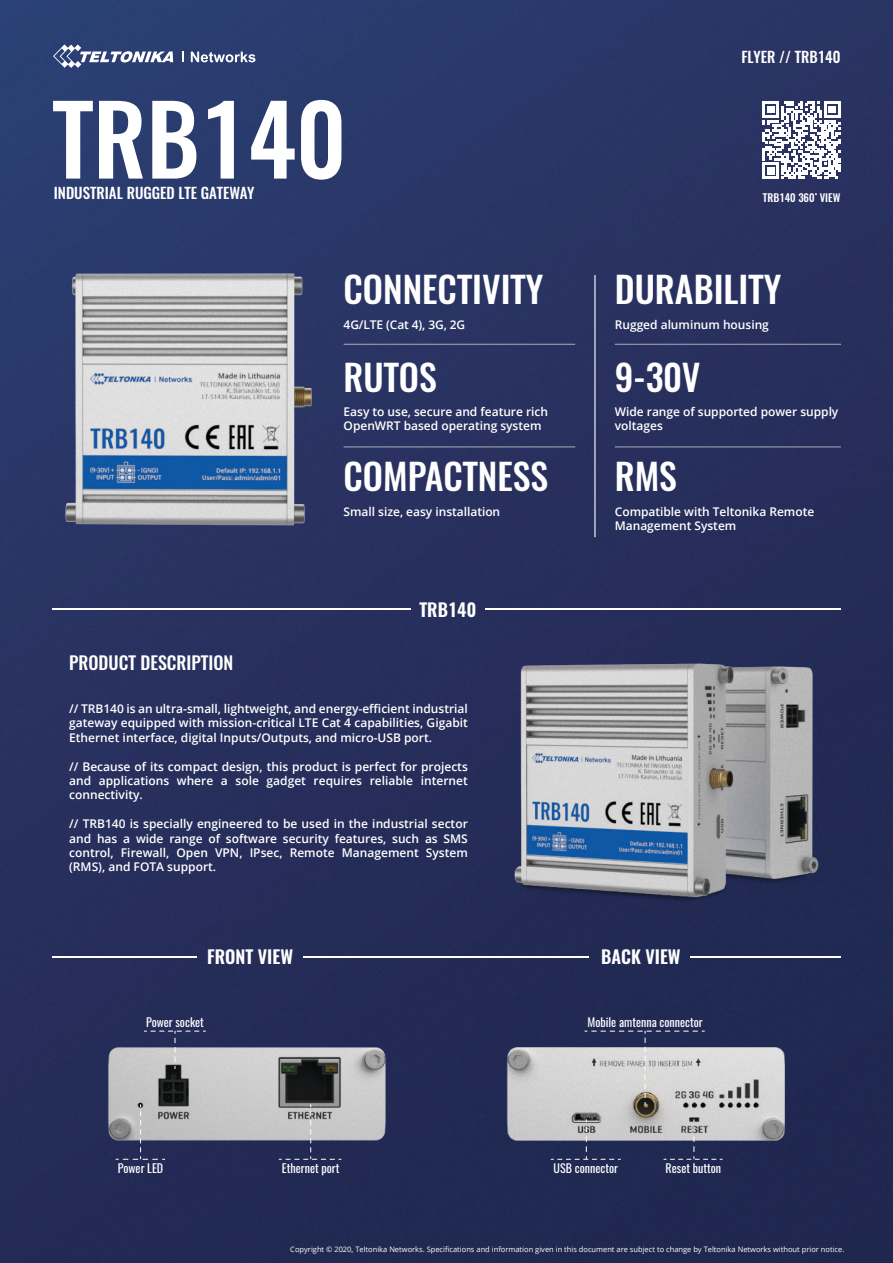
<style>
.page{position:relative;width:893px;height:1263px;background:#fff}
.page>*{position:absolute;margin:0;border:0;box-sizing:border-box;transform-origin:0 0}
.t1{font:500 96px "Oswald";color:#fff}
.t2{font:500 36px "Oswald";color:#fff}
.t3{font:600 18px "Oswald";color:#fff}
.t4{font:500 18px "Oswald";color:#fff}
.t5{font:500 15px "Oswald";color:#fff}
.t6{font:600 12px/14.4px "Open Sans";color:#fff}
.t7{font:12px "Oswald";color:#fff}
.t8{font:500 10.65px "Oswald";color:#fff}
.t9{font:7.5px "Open Sans";color:#fff}
</style>
<div class="page">
<div style="left:732px;top:0;width:161px;height:213px;background:#293362"></div>
<svg style="left:763px;top:101px;width:77px;height:78px"></svg>
<img style="left:732px;top:213px;width:161px;height:517px">
<img style="left:0;top:0;width:732px;height:780px">
<img style="left:0;top:780px;width:336px;height:483px">
<img style="left:336px;top:730px;width:557px;height:533px">
<svg style="left:116px;top:1105px;width:49px;height:55px;background:#838594"></svg>
<svg style="left:144px;top:1031px;width:61px;height:38px;background:#828597"></svg>
<svg style="left:279px;top:1105px;width:62px;height:55px;background:#848796"></svg>
<svg style="left:551px;top:1120px;width:69px;height:40px;background:#767b8e"></svg>
<svg style="left:664px;top:1120px;width:58px;height:40px;background:#777b8e"></svg>
<svg style="left:585px;top:1031px;width:119px;height:74px;background:#a9aab2"></svg>
<h1 class="t1" style="left:53px;top:72px;width:294px">TRB140</h1>
<p class="t5" style="left:54px;top:183px;width:202px">INDUSTRIAL RUGGED LTE GATEWAY</p>
<p class="t5" style="left:741px;top:46px;width:100px">FLYER // TRB140</p>
<p class="t8" style="left:763px;top:190px;width:79px">TRB140 360 VIEW</p>
<h2 class="t2" style="left:344px;top:264px;width:201px">CONNECTIVITY</h2>
<h2 class="t2" style="left:615px;top:264px;width:168px">DURABILITY</h2>
<p class="t6" style="left:344px;top:317px;width:123px">4G/LTE (Cat 4), 3G, 2G</p>
<h2 class="t2" style="left:344px;top:352px;width:95px">RUTOS</h2>
<p class="t6" style="left:615px;top:317px;width:156px">Rugged aluminum housing</p>
<h2 class="t2" style="left:615px;top:352px;width:87px">9-30V</h2>
<p class="t6" style="left:344px;top:404px;width:206px">Easy to use, secure and feature rich<br>OpenWRT based operating system</p>
<p class="t6" style="left:615px;top:404px;width:225px">Wide range of supported power supply voltages</p>
<h2 class="t2" style="left:344px;top:451px;width:206px">COMPACTNESS</h2>
<p class="t6" style="left:344px;top:504px;width:158px">Small size, easy installation</p>
<h3 class="t4" style="left:69px;top:650px;width:166px">PRODUCT DESCRIPTION</h3>
<h3 class="t3" style="left:419px;top:597px;width:58px">TRB140</h3>
<p class="t6" style="left:69px;top:701px;width:400px;text-align:justify">// TRB140 is an ultra-small, lightweight, and energy-efficient industrial gateway equipped with mission-critical LTE Cat 4 capabilities, Gigabit Ethernet interface, digital Inputs/Outputs, and micro-USB port.</p>
<p class="t6" style="left:69px;top:759px;width:400px;text-align:justify">// Because of its compact design, this product is perfect for projects and applications where a sole gadget requires reliable internet connectivity.</p>
<p class="t6" style="left:69px;top:816px;width:400px;text-align:justify">// TRB140 is specially engineered to be used in the industrial sector and has a wide range of software security features, such as SMS control, Firewall, Open VPN, IPsec, Remote Management System (RMS), and FOTA support.</p>
<h2 class="t2" style="left:615px;top:451px;width:64px">RMS</h2>
<p class="t6" style="left:615px;top:504px;width:201px">Compatible with Teltonika Remote<br>Management System</p>
<h3 class="t3" style="left:207px;top:944px;width:87px">FRONT VIEW</h3>
<h3 class="t3" style="left:601px;top:944px;width:81px">BACK VIEW</h3>
<p class="t7" style="left:146px;top:1011px;width:59px">Power socket</p>
<p class="t7" style="left:118px;top:1157px;width:47px">Power LED</p>
<p class="t7" style="left:587px;top:1011px;width:117px">Mobile amtenna connector</p>
<p class="t7" style="left:282px;top:1157px;width:59px">Ethernet port</p>
<p class="t7" style="left:554px;top:1157px;width:66px">USB connector</p>
<p class="t7" style="left:666px;top:1157px;width:57px">Reset button</p>
<p class="t9" style="left:290px;top:1244px;width:556px">Copyright © 2020, Teltonika Networks. Specifications and information given in this document are subject to change by Teltonika Networks without prior notice.</p>
</div>
